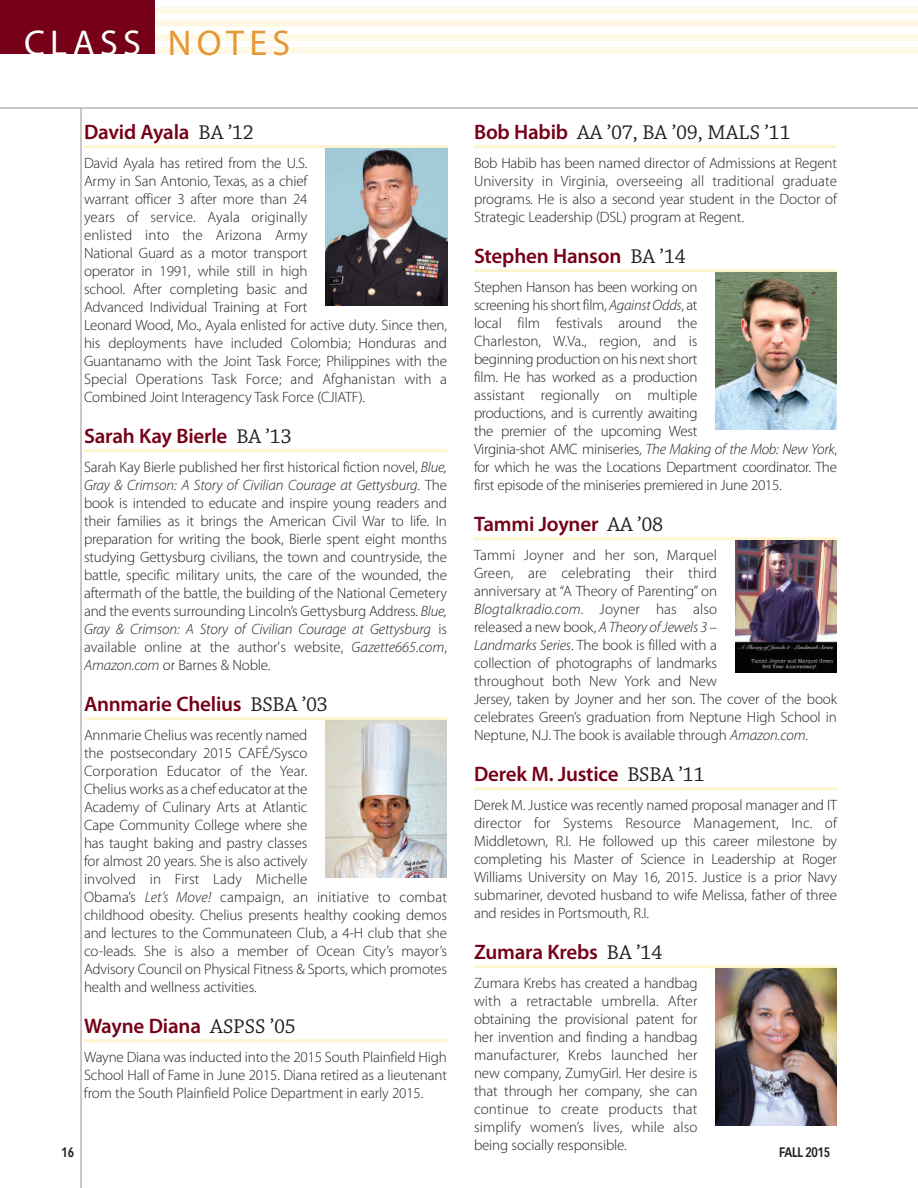
<style>
.page{position:relative;width:918px;height:1188px;background:#fff}
.page>*{position:absolute;margin:0;border:0;box-sizing:border-box;transform-origin:0 0}
.t1{font:36px "Myriad Pro";letter-spacing:.15em;color:#fff}
.t2{font:600 21px "Myriad Pro";letter-spacing:-.01em;color:#750018}
.t3{font:21px "Chaparral Pro";letter-spacing:-.005em;color:#231f20}
.t4{font:300 15px/18px "Myriad Pro";letter-spacing:-.01em;color:#231f20;text-align:justify}
.t5{font:700 13.5px "Vectora LT Std";letter-spacing:-.03em;color:#231f20;scale:.8 1}
.s1{color:#e59837}
.s2{font-family:"Chaparral Pro";font-weight:400;color:#231f20}
.s3{font-style:italic}
.s4{font-family:"Myriad Pro";font-weight:600;color:#750018}
</style>
<div class="page">
<hr style="left:81px;top:108px;width:1px;height:1080px;background:#939598">
<hr style="left:0;top:108px;width:918px;height:1px;background:#939598">
<div style="left:0;top:7px;width:918px;height:6px;background:#fef9e6"></div>
<div style="left:0;top:20px;width:918px;height:7px;background:#fef9e6"></div>
<div style="left:0;top:34px;width:918px;height:6px;background:#fef9e6"></div>
<div style="left:0;top:47px;width:918px;height:7px;background:#fef9e6"></div>
<div style="left:0;top:0;width:155px;height:54px;background:#750018"></div>
<hr style="left:84px;top:145px;width:363px;height:3px;background:#fef4cf">
<hr style="left:84px;top:449px;width:363px;height:3px;background:#fef4cf">
<hr style="left:84px;top:717px;width:363px;height:3px;background:#fef4cf">
<hr style="left:84px;top:1039px;width:363px;height:3px;background:#fef4cf">
<hr style="left:474px;top:145px;width:363px;height:3px;background:#fef4cf">
<hr style="left:474px;top:269px;width:363px;height:3px;background:#fef4cf">
<hr style="left:474px;top:537px;width:363px;height:3px;background:#fef4cf">
<hr style="left:474px;top:787px;width:363px;height:3px;background:#fef4cf">
<hr style="left:474px;top:965px;width:363px;height:3px;background:#fef4cf">
<img style="left:716px;top:272px;width:121px;height:157px">
<img style="left:735px;top:540px;width:102px;height:132px">
<img style="left:326px;top:148px;width:121px;height:157px">
<img style="left:325px;top:720px;width:122px;height:157px">
<img style="left:716px;top:968px;width:121px;height:157px">
<h1 class="t1" style="left:24px;top:29px;width:268px">CLASS <span class="s1">NOTES</span></h1>
<h2 class="t2" style="left:84px;top:124px;width:171px">David Ayala <span class="s2">BA ’12</span></h2>
<p class="t4" style="left:84px;top:155px;width:365px;text-align:left">David Ayala has retired from the U.S.<br>Army in San Antonio, Texas, as a chief<br>warrant officer 3 after more than 24<br>years of service. Ayala originally<br>enlisted into the Arizona Army<br>National Guard as a motor transport<br>operator in 1991, while still in high<br>school. After completing basic and<br>Advanced Individual Training at Fort<br>Leonard Wood, Mo., Ayala enlisted for active duty. Since then, his deployments have included Colombia; Honduras and Guantanamo with the Joint Task Force; Philippines with the Special Operations Task Force; and Afghanistan with a Combined Joint Interagency Task Force (CJIATF).</p>
<h2 class="t2" style="left:84px;top:428px;width:209px">Sarah Kay Bierle <span class="s2">BA ’13</span></h2>
<p class="t4" style="left:84px;top:460px;width:365px">Sarah Kay Bierle published her first historical fiction novel, <span class="s3">Blue, Gray &amp; Crimson: A Story of Civilian Courage at Gettysburg</span>. The book is intended to educate and inspire young readers and their families as it brings the American Civil War to life. In preparation for writing the book, Bierle spent eight months studying Gettysburg civilians, the town and countryside, the battle, specific military units, the care of the wounded, the aftermath of the battle, the building of the National Cemetery and the events surrounding Lincoln’s Gettysburg Address. <span class="s3">Blue, Gray &amp; Crimson: A Story of Civilian Courage at Gettysburg</span> is available online at the author's website, <span class="s3">Gazette665.com</span>, <span class="s3">Amazon.com</span> or Barnes &amp; Noble.</p>
<h2 class="t2" style="left:84px;top:696px;width:245px">Annmarie Chelius <span class="s2">BSBA ’03</span></h2>
<p class="t4" style="left:84px;top:728px;width:365px;text-align:left">Annmarie Chelius was recently named<br>the postsecondary 2015 CAFÉ/Sysco<br>Corporation Educator of the Year.<br>Chelius works as a chef educator at the<br>Academy of Culinary Arts at Atlantic<br>Cape Community College where she<br>has taught baking and pastry classes<br>for almost 20 years. She is also actively<br>involved in First Lady Michelle<br>Obama’s <span class="s3">Let’s Move!</span> campaign, an initiative to combat childhood obesity. Chelius presents healthy cooking demos and lectures to the Communateen Club, a 4-H club that she co-leads. She is also a member of Ocean City’s mayor’s Advisory Council on Physical Fitness &amp; Sports, which promotes health and wellness activities.</p>
<h2 class="t2" style="left:84px;top:1018px;width:213px">Wayne Diana <span class="s2">ASPSS ’05</span></h2>
<p class="t4" style="left:84px;top:1050px;width:365px">Wayne Diana was inducted into the 2015 South Plainfield High School Hall of Fame in June 2015. Diana retired as a lieutenant from the South Plainfield Police Department in early 2015.</p>
<h2 class="t3" style="left:474px;top:124px;width:318px"><span class="s4">Bob Habib</span> AA ’07, BA ’09, MALS ’11</h2>
<p class="t4" style="left:474px;top:155px;width:365px">Bob Habib has been named director of Admissions at Regent University in Virginia, overseeing all traditional graduate programs. He is also a second year student in the Doctor of Strategic Leadership (DSL) program at Regent.</p>
<h2 class="t2" style="left:474px;top:248px;width:213px">Stephen Hanson <span class="s2">BA ’14</span></h2>
<p class="t4" style="left:474px;top:280px;width:364px;text-align:left">Stephen Hanson has been working on<br>screening his short film, <span class="s3">AgainstOdds</span>, at<br>local film festivals around the<br>Charleston, W.Va., region, and is<br>beginning production on his next short<br>film. He has worked as a production<br>assistant regionally on multiple<br>productions, and is currently awaiting<br>the premier of the upcoming West<br>Virginia-shot AMC miniseries, <span class="s3">The Making of the Mob: New York</span>, for which he was the Locations Department coordinator. The first episode of the miniseries premiered in June 2015.</p>
<h2 class="t2" style="left:474px;top:516px;width:191px">Tammi Joyner <span class="s2">AA ’08</span></h2>
<p class="t4" style="left:474px;top:548px;width:365px;text-align:left">Tammi Joyner and her son, Marquel<br>Green, are celebrating their third<br>anniversary at “A Theory of Parenting” on<br><span class="s3">Blogtalkradio.com</span>. Joyner has also<br>released a new book, <span class="s3">A Theory ofJewels 3 –<br>Landmarks Series</span>. The book is filled with a<br>collection of photographs of landmarks<br>throughout both New York and New<br>Jersey, taken by Joyner and her son. The cover of the book celebrates Green’s graduation from Neptune High School in Neptune, N.J. The book is available through <span class="s3">Amazon.com</span>.</p>
<h2 class="t2" style="left:474px;top:766px;width:232px">Derek M. Justice <span class="s2">BSBA ’11</span></h2>
<p class="t4" style="left:474px;top:798px;width:365px">Derek M. Justice was recently named proposal manager and IT director for Systems Resource Management, Inc. of Middletown, R.I. He followed up this career milestone by completing his Master of Science in Leadership at Roger Williams University on May 16, 2015. Justice is a prior Navy submariner, devoted husband to wife Melissa, father of three and resides in Portsmouth, R.I.</p>
<h2 class="t2" style="left:474px;top:944px;width:190px">Zumara Krebs <span class="s2">BA ’14</span></h2>
<p class="t4" style="left:474px;top:976px;width:225px">Zumara Krebs has created a handbag with a retractable umbrella. After obtaining the provisional patent for her invention and finding a handbag manufacturer, Krebs launched her new company, ZumyGirl. Her desire is that through her company, she can continue to create products that simplify women’s lives, while also being socially responsible.</p>
<p class="t5" style="left:61px;top:1146px;width:17px">16</p>
<p class="t5" style="left:779px;top:1146px;width:65px">FALL 2015</p>
</div>
